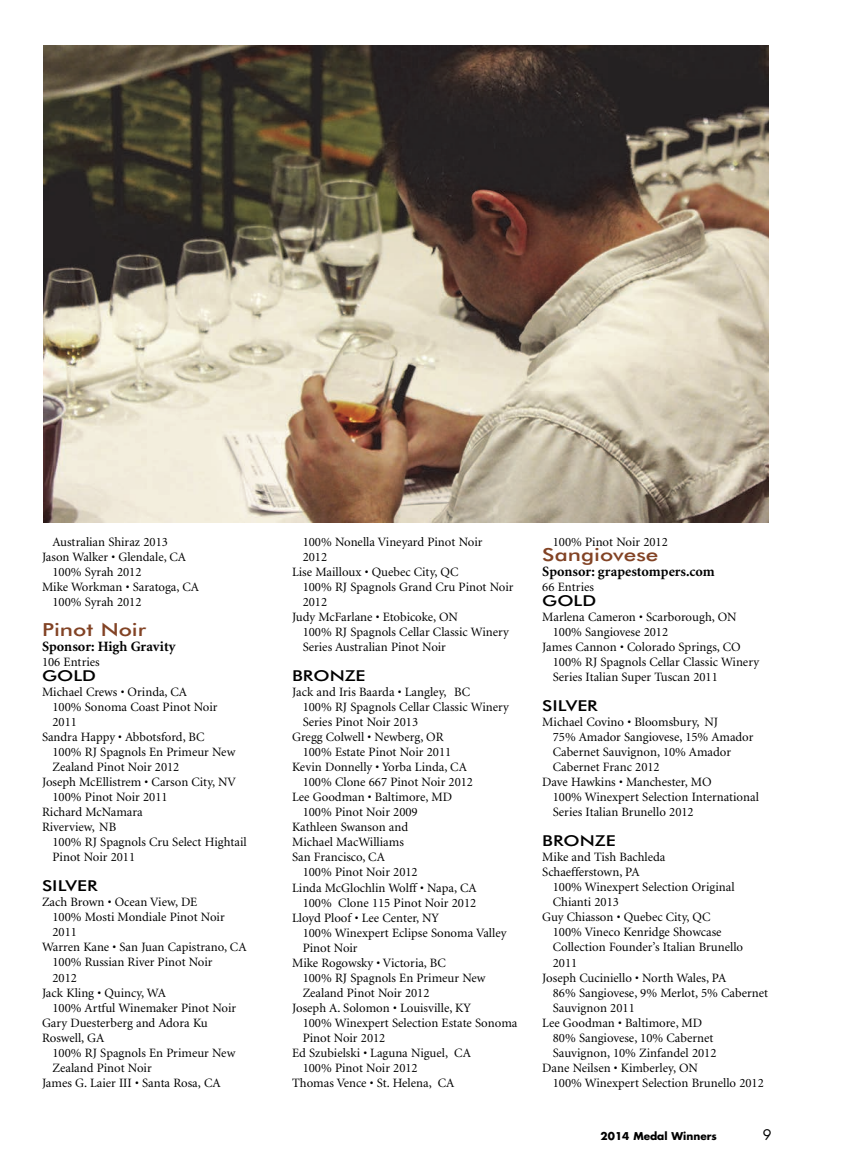
<style>
.page{position:relative;width:851px;height:1175px;background:#fff}
.page>*{position:absolute;margin:0;border:0;box-sizing:border-box;transform-origin:0 0}
.t1{font:500 18px "Futura BT";color:#824325;scale:1.25 1}
.t2{font:500 15px "Futura BT";color:#000;scale:1.25 1}
.t3{font:700 14.25px "Minion";color:#000}
.t4{font:14.25px "Futura";color:#000}
.t5{font:12.75px/15px "Minion";color:#000}
.t6{font:700 10.5px "Futura";color:#000}
</style>
<div class="page">
<img style="left:43px;top:46px;width:725px;height:476px">
<p class="t5" style="left:52px;top:535px;width:117px">Australian Shiraz 2013</p>
<p class="t5" style="left:42px;top:550px;width:146px">Jason Walker • Glendale, CA</p>
<p class="t5" style="left:52px;top:565px;width:90px">100% Syrah 2012</p>
<p class="t5" style="left:42px;top:580px;width:158px">Mike Workman • Saratoga, CA</p>
<p class="t5" style="left:52px;top:595px;width:90px">100% Syrah 2012</p>
<h1 class="t1" style="left:42px;top:622px;width:85px">Pinot Noir</h1>
<p class="t3" style="left:42px;top:639px;width:135px">Sponsor: High Gravity</p>
<p class="t5" style="left:42px;top:655px;width:59px">106 Entries</p>
<p class="t2" style="left:42px;top:670px;width:45px">GOLD</p>
<p class="t5" style="left:42px;top:685px;width:147px">Michael Crews • Orinda, CA</p>
<p class="t5" style="left:53px;top:700px;width:166px">100% Sonoma Coast Pinot Noir</p>
<p class="t5" style="left:53px;top:715px;width:26px">2011</p>
<p class="t5" style="left:42px;top:730px;width:164px">Sandra Happy • Abbotsford, BC</p>
<p class="t5" style="left:53px;top:745px;width:184px">100% RJ Spagnols En Primeur New</p>
<p class="t5" style="left:53px;top:760px;width:128px">Zealand Pinot Noir 2012</p>
<p class="t5" style="left:42px;top:775px;width:196px">Joseph McEllistrem • Carson City, NV</p>
<p class="t5" style="left:53px;top:790px;width:116px">100% Pinot Noir 2011</p>
<p class="t5" style="left:42px;top:805px;width:102px">Richard McNamara</p>
<p class="t5" style="left:42px;top:820px;width:76px">Riverview, NB</p>
<p class="t5" style="left:53px;top:835px;width:196px">100% RJ Spagnols Cru Select Hightail</p>
<p class="t5" style="left:53px;top:850px;width:84px">Pinot Noir 2011</p>
<p class="t2" style="left:42px;top:880px;width:46px">SILVER</p>
<p class="t5" style="left:42px;top:895px;width:157px">Zach Brown • Ocean View, DE</p>
<p class="t5" style="left:53px;top:910px;width:174px">100% Mosti Mondiale Pinot Noir</p>
<p class="t5" style="left:53px;top:925px;width:26px">2011</p>
<p class="t5" style="left:42px;top:940px;width:206px">Warren Kane • San Juan Capistrano, CA</p>
<p class="t5" style="left:53px;top:955px;width:161px">100% Russian River Pinot Noir</p>
<p class="t5" style="left:53px;top:970px;width:26px">2012</p>
<p class="t5" style="left:42px;top:985px;width:125px">Jack Kling • Quincy, WA</p>
<p class="t5" style="left:53px;top:1000px;width:185px">100% Artful Winemaker Pinot Noir</p>
<p class="t5" style="left:42px;top:1015px;width:167px">Gary Duesterberg and Adora Ku</p>
<p class="t5" style="left:42px;top:1030px;width:64px">Roswell, GA</p>
<p class="t5" style="left:53px;top:1045px;width:184px">100% RJ Spagnols En Primeur New</p>
<p class="t5" style="left:53px;top:1060px;width:101px">Zealand Pinot Noir</p>
<p class="t5" style="left:42px;top:1075px;width:180px">James G. Laier III • Santa Rosa, CA</p>
<p class="t5" style="left:302px;top:535px;width:181px">100% Nonella Vineyard Pinot Noir</p>
<p class="t5" style="left:302px;top:550px;width:26px">2012</p>
<p class="t5" style="left:292px;top:565px;width:168px">Lise Mailloux • Quebec City, QC</p>
<p class="t5" style="left:302px;top:580px;width:212px">100% RJ Spagnols Grand Cru Pinot Noir</p>
<p class="t5" style="left:302px;top:595px;width:26px">2012</p>
<p class="t5" style="left:292px;top:610px;width:167px">Judy McFarlane • Etobicoke, ON</p>
<p class="t5" style="left:302px;top:625px;width:208px">100% RJ Spagnols Cellar Classic Winery</p>
<p class="t5" style="left:302px;top:640px;width:145px">Series Australian Pinot Noir</p>
<p class="t2" style="left:292px;top:670px;width:60px">BRONZE</p>
<p class="t5" style="left:292px;top:685px;width:179px">Jack and Iris Baarda • Langley, BC</p>
<p class="t5" style="left:303px;top:700px;width:208px">100% RJ Spagnols Cellar Classic Winery</p>
<p class="t5" style="left:303px;top:715px;width:117px">Series Pinot Noir 2013</p>
<p class="t5" style="left:292px;top:730px;width:153px">Gregg Colwell • Newberg, OR</p>
<p class="t5" style="left:303px;top:745px;width:150px">100% Estate Pinot Noir 2011</p>
<p class="t5" style="left:292px;top:760px;width:176px">Kevin Donnelly • Yorba Linda, CA</p>
<p class="t5" style="left:303px;top:775px;width:172px">100% Clone 667 Pinot Noir 2012</p>
<p class="t5" style="left:292px;top:790px;width:161px">Lee Goodman • Baltimore, MD</p>
<p class="t5" style="left:303px;top:805px;width:116px">100% Pinot Noir 2009</p>
<p class="t5" style="left:292px;top:820px;width:117px">Kathleen Swanson and</p>
<p class="t5" style="left:292px;top:835px;width:113px">Michael MacWilliams</p>
<p class="t5" style="left:292px;top:850px;width:94px">San Francisco, CA</p>
<p class="t5" style="left:303px;top:865px;width:116px">100% Pinot Noir 2012</p>
<p class="t5" style="left:292px;top:880px;width:186px">Linda McGlochlin Wolff • Napa, CA</p>
<p class="t5" style="left:303px;top:895px;width:175px">100% Clone 115 Pinot Noir 2012</p>
<p class="t5" style="left:292px;top:910px;width:148px">Lloyd Ploof • Lee Center, NY</p>
<p class="t5" style="left:303px;top:925px;width:205px">100% Winexpert Eclipse Sonoma Valley</p>
<p class="t5" style="left:303px;top:940px;width:56px">Pinot Noir</p>
<p class="t5" style="left:292px;top:955px;width:155px">Mike Rogowsky • Victoria, BC</p>
<p class="t5" style="left:303px;top:970px;width:184px">100% RJ Spagnols En Primeur New</p>
<p class="t5" style="left:303px;top:985px;width:128px">Zealand Pinot Noir 2012</p>
<p class="t5" style="left:292px;top:1000px;width:180px">Joseph A. Solomon • Louisville, KY</p>
<p class="t5" style="left:303px;top:1015px;width:216px">100% Winexpert Selection Estate Sonoma</p>
<p class="t5" style="left:303px;top:1030px;width:84px">Pinot Noir 2012</p>
<p class="t5" style="left:292px;top:1045px;width:180px">Ed Szubielski • Laguna Niguel, CA</p>
<p class="t5" style="left:303px;top:1060px;width:116px">100% Pinot Noir 2012</p>
<p class="t5" style="left:292px;top:1075px;width:164px">Thomas Vence • St. Helena, CA</p>
<p class="t5" style="left:552px;top:535px;width:116px">100% Pinot Noir 2012</p>
<h1 class="t1" style="left:542px;top:547px;width:94px">Sangiovese</h1>
<p class="t3" style="left:542px;top:564px;width:174px">Sponsor: grapestompers.com</p>
<p class="t5" style="left:542px;top:580px;width:53px">66 Entries</p>
<p class="t2" style="left:542px;top:595px;width:45px">GOLD</p>
<p class="t5" style="left:542px;top:610px;width:196px">Marlena Cameron • Scarborough, ON</p>
<p class="t5" style="left:553px;top:625px;width:117px">100% Sangiovese 2012</p>
<p class="t5" style="left:542px;top:640px;width:200px">James Cannon • Colorado Springs, CO</p>
<p class="t5" style="left:553px;top:655px;width:208px">100% RJ Spagnols Cellar Classic Winery</p>
<p class="t5" style="left:553px;top:670px;width:166px">Series Italian Super Tuscan 2011</p>
<p class="t2" style="left:542px;top:700px;width:46px">SILVER</p>
<p class="t5" style="left:542px;top:715px;width:177px">Michael Covino • Bloomsbury, NJ</p>
<p class="t5" style="left:553px;top:730px;width:202px">75% Amador Sangiovese, 15% Amador</p>
<p class="t5" style="left:553px;top:745px;width:180px">Cabernet Sauvignon, 10% Amador</p>
<p class="t5" style="left:553px;top:760px;width:108px">Cabernet Franc 2012</p>
<p class="t5" style="left:542px;top:775px;width:171px">Dave Hawkins • Manchester, MO</p>
<p class="t5" style="left:553px;top:790px;width:208px">100% Winexpert Selection International</p>
<p class="t5" style="left:553px;top:805px;width:142px">Series Italian Brunello 2012</p>
<p class="t2" style="left:542px;top:835px;width:60px">BRONZE</p>
<p class="t5" style="left:542px;top:850px;width:125px">Mike and Tish Bachleda<br>Schaefferstown, PA</p>
<p class="t5" style="left:553px;top:880px;width:183px">100% Winexpert Selection Original</p>
<p class="t5" style="left:553px;top:895px;width:68px">Chianti 2013</p>
<p class="t5" style="left:542px;top:910px;width:170px">Guy Chiasson • Quebec City, QC</p>
<p class="t5" style="left:553px;top:925px;width:170px">100% Vineco Kenridge Showcase</p>
<p class="t5" style="left:553px;top:940px;width:192px">Collection Founder’s Italian Brunello</p>
<p class="t5" style="left:553px;top:955px;width:26px">2011</p>
<p class="t5" style="left:542px;top:970px;width:185px">Joseph Cuciniello • North Wales, PA</p>
<p class="t5" style="left:553px;top:985px;width:217px">86% Sangiovese, 9% Merlot, 5% Cabernet</p>
<p class="t5" style="left:553px;top:1000px;width:83px">Sauvignon 2011</p>
<p class="t5" style="left:542px;top:1015px;width:161px">Lee Goodman • Baltimore, MD</p>
<p class="t5" style="left:553px;top:1030px;width:162px">80% Sangiovese, 10% Cabernet</p>
<p class="t5" style="left:553px;top:1045px;width:165px">Sauvignon, 10% Zinfandel 2012</p>
<p class="t5" style="left:542px;top:1060px;width:157px">Dane Neilsen • Kimberley, ON</p>
<p class="t5" style="left:553px;top:1075px;width:212px">100% Winexpert Selection Brunello 2012</p>
<p class="t6" style="left:600px;top:1129px;width:118px">2014 Medal Winners</p>
<p class="t4" style="left:762px;top:1125px;width:10px">9</p>
</div>
